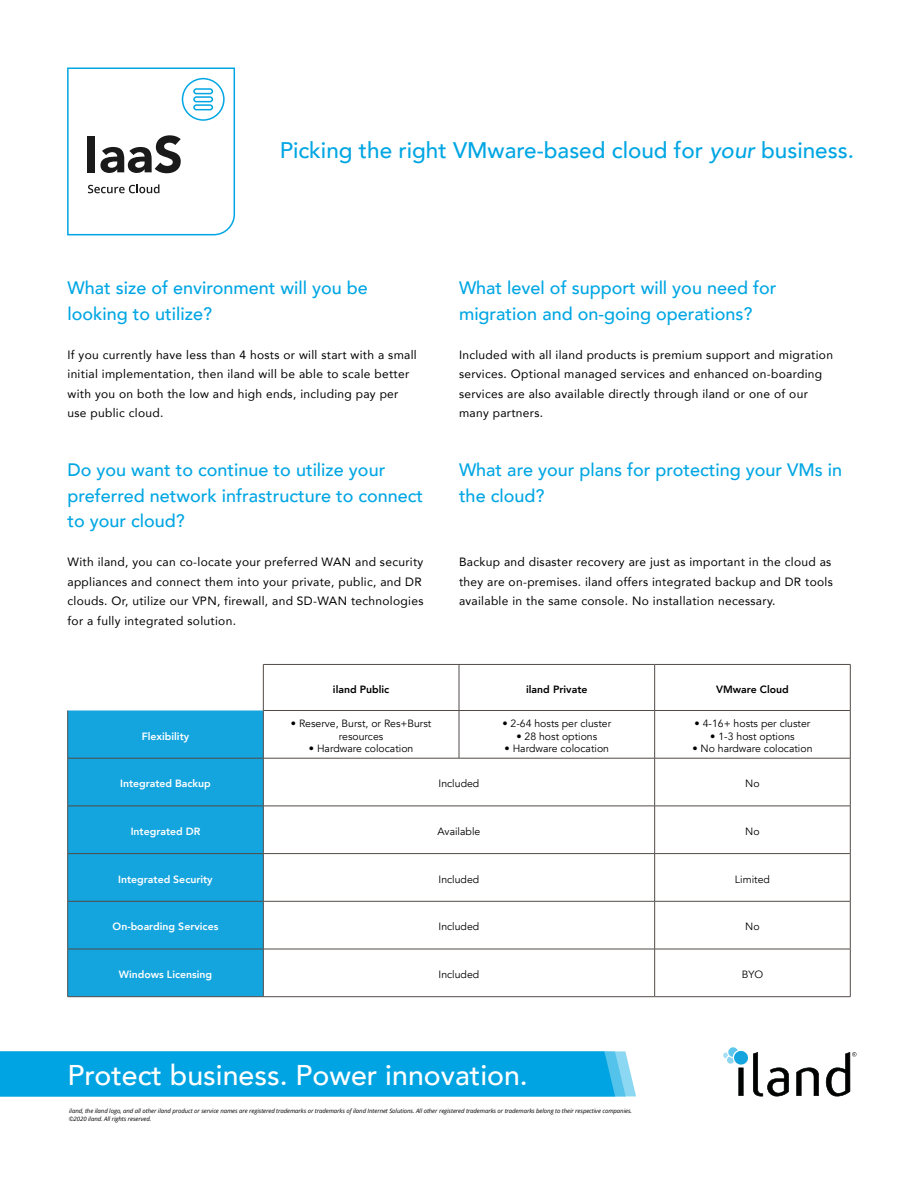
<style>
.page{position:relative;width:918px;height:1188px;background:#fff}
.page>*{position:absolute;margin:0;border:0;box-sizing:border-box;transform-origin:0 0}
.t1{font:500 28.5px "Avenir";color:#fff}
.t2{font:500 22.5px "Avenir";color:#00a6e3}
.t3{font:500 18px/25.5px "Avenir";color:#00a6e3}
.t4{font:12px/19.5px "Avenir";letter-spacing:.025em;color:#000}
.t5{font:10.5px/12.6px "Avenir";color:#000;text-align:center}
.t6{font:800 10.5px "Avenir";color:#fff}
.t7{font:800 10.5px "Avenir";color:#000}
.t8{font:italic 6px/7.2px "Open Sans";letter-spacing:-.01em;color:#000}
.s1{font-style:italic}
.s2{font-weight:500}
</style>
<div class="page">
<svg style="left:796px;top:1067px;width:23px;height:29px"></svg>
<svg style="left:723px;top:1047px;width:66px;height:50px"></svg>
<svg style="left:826px;top:1052px;width:31px;height:44px"></svg>
<div style="left:0;top:1051px;width:636px;height:45px;background:#00a4e2"></div>
<svg style="left:67px;top:67px;width:169px;height:169px"></svg>
<svg style="left:68px;top:710px;width:195px;height:286px;background:#15a2db"></svg>
<hr style="left:68px;top:758px;width:195px;height:1px;background:#524b48">
<hr style="left:655px;top:758px;width:195px;height:1px;background:#524b48">
<hr style="left:68px;top:806px;width:195px;height:1px;background:#524b48">
<hr style="left:655px;top:806px;width:195px;height:1px;background:#524b48">
<hr style="left:68px;top:853px;width:195px;height:1px;background:#524b48">
<hr style="left:655px;top:853px;width:195px;height:1px;background:#524b48">
<hr style="left:68px;top:901px;width:195px;height:1px;background:#524b48">
<hr style="left:655px;top:901px;width:195px;height:1px;background:#524b48">
<hr style="left:68px;top:949px;width:195px;height:1px;background:#524b48">
<hr style="left:655px;top:949px;width:195px;height:1px;background:#524b48">
<hr style="left:68px;top:996px;width:195px;height:1px;background:#524b48">
<hr style="left:655px;top:996px;width:195px;height:1px;background:#524b48">
<hr style="left:263px;top:758px;width:196px;height:1px;background:#524b48">
<hr style="left:263px;top:758px;width:1px;height:48px;background:#524b48">
<hr style="left:459px;top:758px;width:196px;height:1px;background:#524b48">
<hr style="left:654px;top:758px;width:1px;height:48px;background:#524b48">
<hr style="left:263px;top:806px;width:196px;height:1px;background:#524b48">
<hr style="left:263px;top:806px;width:1px;height:47px;background:#524b48">
<hr style="left:459px;top:806px;width:196px;height:1px;background:#524b48">
<hr style="left:654px;top:806px;width:1px;height:47px;background:#524b48">
<hr style="left:263px;top:853px;width:196px;height:1px;background:#524b48">
<hr style="left:263px;top:854px;width:1px;height:47px;background:#524b48">
<hr style="left:459px;top:853px;width:196px;height:1px;background:#524b48">
<hr style="left:654px;top:854px;width:1px;height:47px;background:#524b48">
<hr style="left:263px;top:901px;width:196px;height:1px;background:#524b48">
<hr style="left:263px;top:901px;width:1px;height:48px;background:#524b48">
<hr style="left:459px;top:901px;width:196px;height:1px;background:#524b48">
<hr style="left:654px;top:901px;width:1px;height:48px;background:#524b48">
<hr style="left:263px;top:949px;width:196px;height:1px;background:#524b48">
<hr style="left:263px;top:949px;width:1px;height:48px;background:#524b48">
<hr style="left:459px;top:949px;width:196px;height:1px;background:#524b48">
<hr style="left:654px;top:949px;width:1px;height:48px;background:#524b48">
<hr style="left:263px;top:996px;width:196px;height:1px;background:#524b48">
<hr style="left:459px;top:996px;width:196px;height:1px;background:#524b48">
<hr style="left:263px;top:664px;width:196px;height:1px;background:#524b48">
<hr style="left:263px;top:665px;width:1px;height:45px;background:#524b48">
<hr style="left:459px;top:665px;width:1px;height:45px;background:#524b48">
<hr style="left:263px;top:710px;width:196px;height:1px;background:#524b48">
<hr style="left:67px;top:710px;width:1px;height:48px;background:#524b48">
<hr style="left:67px;top:758px;width:1px;height:48px;background:#524b48">
<hr style="left:67px;top:806px;width:1px;height:47px;background:#524b48">
<hr style="left:67px;top:854px;width:1px;height:47px;background:#524b48">
<hr style="left:67px;top:901px;width:1px;height:48px;background:#524b48">
<hr style="left:67px;top:949px;width:1px;height:48px;background:#524b48">
<hr style="left:263px;top:711px;width:1px;height:47px;background:#524b48">
<hr style="left:459px;top:711px;width:1px;height:47px;background:#524b48">
<hr style="left:654px;top:711px;width:1px;height:47px;background:#524b48">
<hr style="left:850px;top:711px;width:1px;height:47px;background:#524b48">
<hr style="left:850px;top:758px;width:1px;height:48px;background:#524b48">
<hr style="left:850px;top:806px;width:1px;height:47px;background:#524b48">
<hr style="left:850px;top:854px;width:1px;height:47px;background:#524b48">
<hr style="left:850px;top:901px;width:1px;height:48px;background:#524b48">
<hr style="left:850px;top:949px;width:1px;height:48px;background:#524b48">
<hr style="left:459px;top:664px;width:196px;height:1px;background:#524b48">
<hr style="left:655px;top:664px;width:195px;height:1px;background:#524b48">
<hr style="left:654px;top:665px;width:1px;height:45px;background:#524b48">
<hr style="left:850px;top:665px;width:1px;height:45px;background:#524b48">
<hr style="left:459px;top:710px;width:196px;height:1px;background:#524b48">
<hr style="left:655px;top:710px;width:195px;height:1px;background:#524b48">
<h2 class="t2" style="left:280px;top:131px;width:576px">Picking the right VMware-based cloud for <span class="s1">your</span> business.</h2>
<h3 class="t3" style="left:68px;top:274px;width:302px">What size of environment will you be looking to utilize?</h3>
<p class="t4" style="left:68px;top:345px;width:351px">If you currently have less than 4 hosts or will start with a small initial implementation, then iland will be able to scale better with you on both the low and high ends, including pay per use public cloud.</p>
<h3 class="t3" style="left:68px;top:456px;width:357px">Do you want to continue to utilize your preferred network infrastructure to connect to your cloud?</h3>
<p class="t4" style="left:68px;top:552px;width:357px">With iland, you can co-locate your preferred WAN and security appliances and connect them into your private, public, and DR clouds. Or, utilize our VPN, firewall, and SD-WAN technologies for a fully integrated solution.</p>
<h3 class="t3" style="left:459px;top:274px;width:319px">What level of support will you need for migration and on-going operations?</h3>
<p class="t4" style="left:459px;top:345px;width:376px">Included with all iland products is premium support and migration services. Optional managed services and enhanced on-boarding services are also available directly through iland or one of our many partners.</p>
<h3 class="t3" style="left:459px;top:456px;width:385px">What are your plans for protecting your VMs in the cloud?</h3>
<p class="t4" style="left:459px;top:552px;width:375px">Backup and disaster recovery are just as important in the cloud as they are on-premises. iland offers integrated backup and DR tools available in the same console. No installation necessary.</p>
<p class="t6" style="left:142px;top:728px;width:49px">Flexibility</p>
<p class="t7" style="left:333px;top:681px;width:58px">iland Public</p>
<p class="t7" style="left:526px;top:681px;width:63px">iland Private</p>
<p class="t7" style="left:716px;top:681px;width:74px">VMware Cloud</p>
<p class="t5" style="left:291px;top:717px;width:142px"><span class="s2">•</span> Reserve, Burst, or Res+Burst resources</p>
<p class="t5" style="left:309px;top:742px;width:106px"><span class="s2">•</span> Hardware colocation</p>
<p class="t5" style="left:502px;top:717px;width:110px"><span class="s2">•</span> 2-64 hosts per cluster</p>
<p class="t5" style="left:516px;top:730px;width:82px"><span class="s2">•</span> 28 host options</p>
<p class="t5" style="left:505px;top:742px;width:106px"><span class="s2">•</span> Hardware colocation</p>
<p class="t5" style="left:695px;top:717px;width:117px"><span class="s2">•</span> 4-16+ hosts per cluster</p>
<p class="t5" style="left:710px;top:730px;width:86px"><span class="s2">•</span> 1-3 host options</p>
<p class="t5" style="left:692px;top:742px;width:122px"><span class="s2">•</span> No hardware colocation</p>
<p class="t6" style="left:120px;top:775px;width:92px">Integrated Backup</p>
<p class="t5" style="left:439px;top:778px;width:42px">Included</p>
<p class="t5" style="left:745px;top:778px;width:16px">No</p>
<p class="t6" style="left:131px;top:823px;width:71px">Integrated DR</p>
<p class="t5" style="left:438px;top:825px;width:44px">Available</p>
<p class="t5" style="left:745px;top:825px;width:16px">No</p>
<p class="t6" style="left:118px;top:871px;width:96px">Integrated Security</p>
<p class="t5" style="left:439px;top:873px;width:42px">Included</p>
<p class="t5" style="left:735px;top:873px;width:36px">Limited</p>
<p class="t6" style="left:113px;top:919px;width:107px">On-boarding Services</p>
<p class="t5" style="left:439px;top:921px;width:42px">Included</p>
<p class="t5" style="left:745px;top:921px;width:16px">No</p>
<p class="t6" style="left:119px;top:966px;width:95px">Windows Licensing</p>
<p class="t5" style="left:439px;top:968px;width:42px">Included</p>
<p class="t5" style="left:742px;top:968px;width:23px">BYO</p>
<h1 class="t1" style="left:68px;top:1050px;width:462px">Protect business. Power innovation.</h1>
<p class="t8" style="left:69px;top:1107px;width:565px">iland, the iland logo, and all other iland product or service names are registered trademarks or trademarks of iland Internet Solutions. All other registered trademarks or trademarks belong to their respective companies. ©2020 iland. All rights reserved.</p>
</div>
